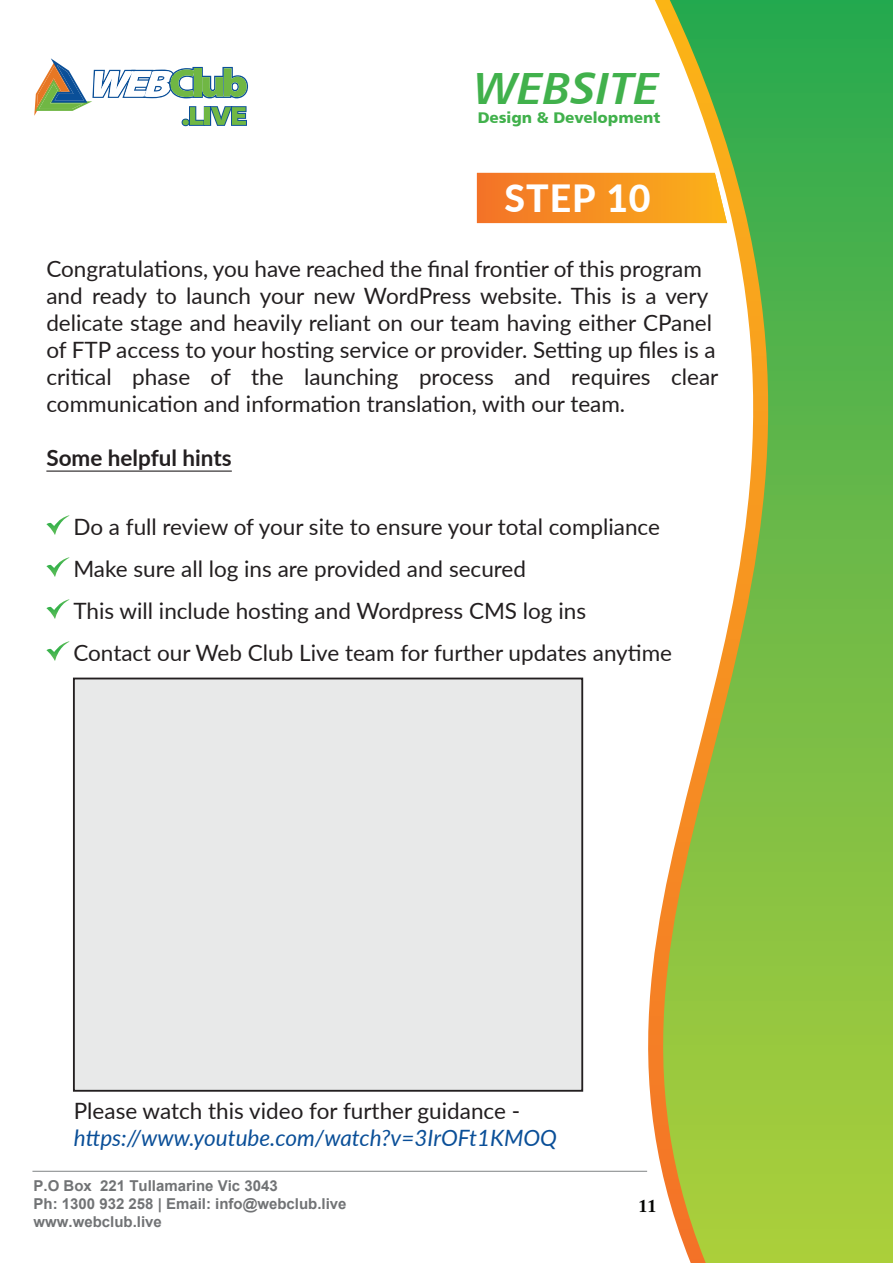
<style>
.page{position:relative;width:893px;height:1263px;background:#fff}
.page>*{position:absolute;margin:0;border:0;box-sizing:border-box;transform-origin:0 0}
.t1{font:45px "Humanist 777 BT Bold Italic B";color:#41b14c}
.t2{font:800 37.5px "Lato";letter-spacing:.025em;color:#fff}
.t3{font:22.5px/27px "Lato";color:#231f20}
.t4{font:italic 22.5px "Lato";color:#0a4f98}
.t5{font:700 22.5px "Lato";color:#231f20}
.t6{font:700 18px "Adobe Caslon Pro";color:#040503}
.t7{font:15.45px "Humanist 777 BT Black B";color:#41b14c}
.t8{font:700 15px/18px "Arial";color:#717375}
</style>
<div class="page">
<hr style="left:32px;top:1171px;width:615px;height:1px;background:#808385">
<svg style="left:536px;top:0;width:357px;height:1263px"></svg>
<svg style="left:34px;top:58px;width:214px;height:68px"></svg>
<svg style="left:477px;top:173px;width:250px;height:50px;background:#f69324"></svg>
<hr style="left:46px;top:470px;width:186px;height:2px;background:#231f20">
<div style="left:73px;top:678px;width:510px;height:414px;background:#e8e9e9;border:2px solid #231f20"></div>
<svg style="left:46px;top:515px;width:24px;height:20px"></svg>
<svg style="left:46px;top:557px;width:24px;height:20px"></svg>
<svg style="left:46px;top:599px;width:24px;height:20px"></svg>
<svg style="left:46px;top:641px;width:24px;height:20px"></svg>
<h1 class="t1" style="left:474px;top:59px;width:186px">WEBSITE</h1>
<p class="t7" style="left:478px;top:107px;width:184px">Design &amp; Development</p>
<h2 class="t2" style="left:505px;top:171px;width:148px">STEP 10</h2>
<p class="t3" style="left:46px;top:254px;width:674px">Congratulations, you have reached the final frontier of this program and ready to launch your new WordPress website. This is a very delicate stage and heavily reliant on our team having either CPanel of FTP access to your hosting service or provider. Setting up files is a critical phase of the launching process and requires clear communication and information translation, with our team.</p>
<p class="t5" style="left:46px;top:441px;width:187px">Some helpful hints</p>
<p class="t3" style="left:73px;top:505px;width:600px;line-height:42px">Do a full review of your site to ensure your total compliance Make sure all log ins are provided and secured<br>This will include hosting and Wordpress CMS log ins<br>Contact our Web Club Live team for further updates anytime</p>
<p class="t3" style="left:74px;top:1096px;width:448px">Please watch this video for further guidance -</p>
<p class="t4" style="left:74px;top:1122px;width:485px">https://www.youtube.com/watch?v=3IrOFt1KMOQ</p>
<p class="t8" style="left:34px;top:1176px;width:315px">P.O Box 221 Tullamarine Vic 3043<br>Ph: 1300 932 258 | Email: info@webclub.live www.webclub.live</p>
<p class="t6" style="left:639px;top:1195px;width:19px">11</p>
</div>
